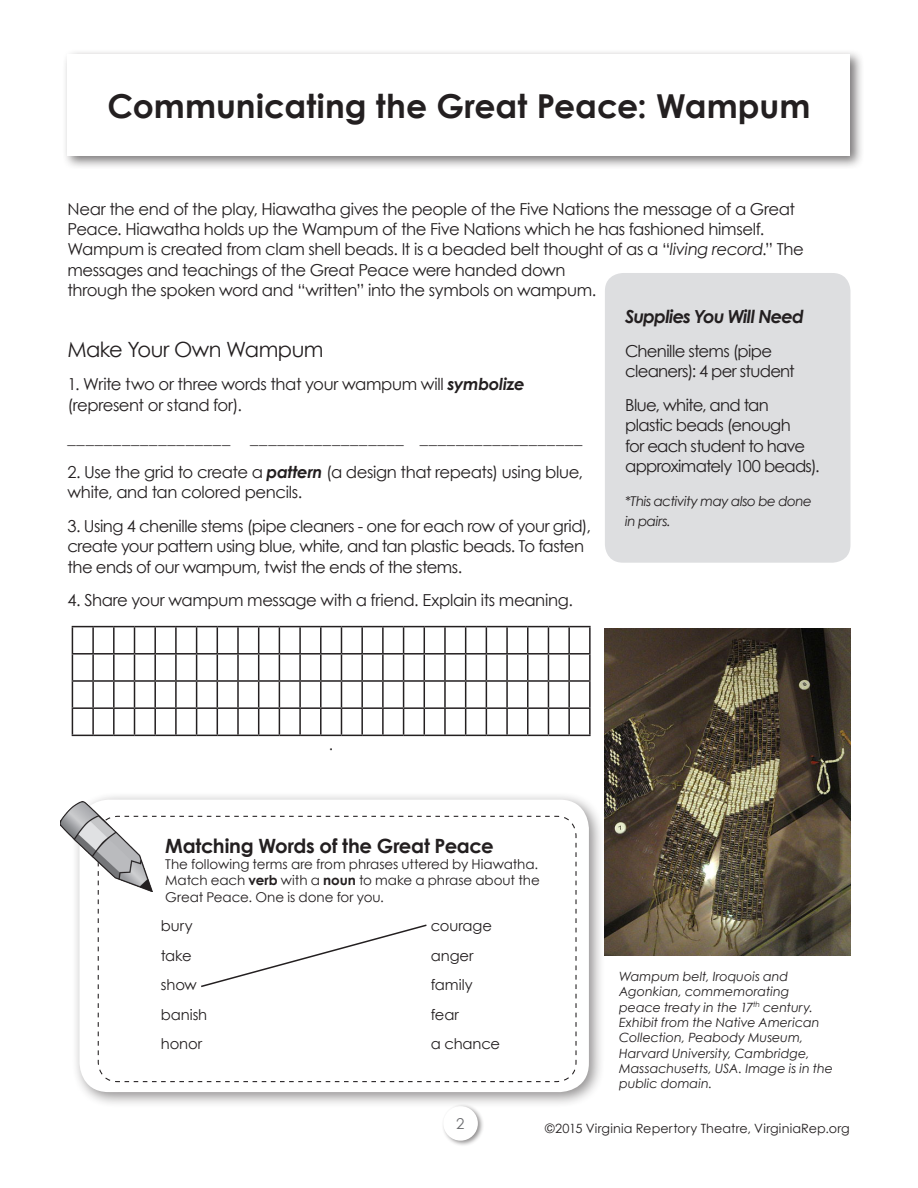
<style>
.page{position:relative;width:918px;height:1188px;background:#fff}
.page>*{position:absolute;margin:0;border:0;box-sizing:border-box;transform-origin:0 0}
.Headline{font:700 33px "Century Gothic";color:#231f20}
.Text__Basic_10_5pt{font:21px "Century Gothic";letter-spacing:-.025em;color:#231f20}
.Text__Basic_10_5pt-2{font:700 19.65px "Century Gothic";letter-spacing:-.015em;color:#231f20}
.Text__Basic_10_5pt-3{font:italic 700 18px "Century Gothic";letter-spacing:-.05em;color:#231f20}
.Text__Basic_10_5pt-4{font:16.5px/20.2px "Century Gothic";letter-spacing:-.025em;color:#231f20}
.Text__Basic_10_5pt-5{font:16.5px/20.2px "Century Gothic";letter-spacing:-.045em;color:#231f20}
.Text__Basic_10_5pt-6{font:15.75px "Century Gothic";color:#231f20}
.t1{font:15px "Century Gothic";color:#6c6d70}
.Text__Basic_10_5pt-7{font:14.7px "Century Gothic";letter-spacing:-.005em;color:#231f20}
.Text__Basic_10_5pt-8{font:13.5px/16.2px "Century Gothic";letter-spacing:-.005em;color:#231f20;text-align:justify}
.Text__Basic_10_5pt-9{font:italic 13.5px/20.2px "Century Gothic";letter-spacing:-.03em;color:#231f20}
.Text__Basic_13_5pt{font:italic 12.75px/15.3px "Century Gothic";letter-spacing:-.005em;color:#231f20}
.t2{font:12.75px "Century Gothic";letter-spacing:.01em;color:#231f20}
.s1{font-style:italic}
.s2{font-weight:700;font-style:italic}
.s3{font-weight:700}
</style>
<div class="page">
<div style="left:441px;top:1104px;width:43px;height:43px;background:#231f20;opacity:.5"></div>
<div style="left:443px;top:1106px;width:35px;height:35px;background:#fff;border-radius:50%"></div>
<div style="left:62px;top:48px;width:803px;height:121px;background:#231f20;opacity:.6"></div>
<div style="left:68px;top:54px;width:782px;height:102px;background:#fff"></div>
<svg style="left:72px;top:626px;width:519px;height:110px"></svg>
<div style="left:71px;top:792px;width:534px;height:317px;background:#231f20;opacity:.5"></div>
<div style="left:80px;top:800px;width:509px;height:292px;background:#fff;border-radius:29px"></div>
<svg style="left:97px;top:815px;width:480px;height:268px"></svg>
<img style="left:61px;top:802px;width:92px;height:89px">
<img style="left:605px;top:628px;width:245px;height:328px">
<svg style="left:199px;top:923px;width:229px;height:65px"></svg>
<div style="left:605px;top:273px;width:245px;height:290px;background:#dddee0;border-radius:18px"></div>
<p class="Headline" style="left:108px;top:81px;width:704px">Communicating the Great Peace: Wampum</p>
<p class="Text__Basic_10_5pt-4" style="left:68px;top:199px;width:738px">Near the end of the play, Hiawatha gives the people of the Five Nations the message of a Great Peace. Hiawatha holds up the Wampum of the Five Nations which he has fashioned himself.<br>Wampum is created from clam shell beads. It is a beaded belt thought of as a “<span class="s1">living record</span>.” The messages and teachings of the Great Peace were handed down<br>through the spoken word and “written” into the symbols on wampum.</p>
<p class="Text__Basic_10_5pt" style="left:68px;top:334px;width:258px">Make Your Own Wampum</p>
<p class="Text__Basic_10_5pt-4" style="left:68px;top:374px;width:459px">1. Write two or three words that your wampum will <span class="s2">symbolize </span>(represent or stand for).</p>
<p class="Text__Basic_10_5pt-4" style="left:68px;top:428px;width:517px">__________________ _________________ __________________</p>
<p class="Text__Basic_10_5pt-4" style="left:68px;top:462px;width:517px">2. Use the grid to create a <span class="s2">pattern</span> (a design that repeats) using blue, white, and tan colored pencils.</p>
<p class="Text__Basic_10_5pt-4" style="left:68px;top:516px;width:525px">3. Using 4 chenille stems (pipe cleaners - one for each row of your grid), create your pattern using blue, white, and tan plastic beads. To fasten the ends of our wampum, twist the ends of the stems.</p>
<p class="Text__Basic_10_5pt-4" style="left:68px;top:590px;width:507px">4. Share your wampum message with a friend. Explain its meaning.</p>
<p class="Text__Basic_10_5pt-3" style="left:625px;top:303px;width:180px">Supplies You Will Need</p>
<p class="Text__Basic_10_5pt-4" style="left:625px;top:341px;width:171px">Chenille stems (pipe cleaners): 4 per student</p>
<p class="Text__Basic_10_5pt-5" style="left:625px;top:395px;width:196px">Blue, white, and tan plastic beads (enough<br>for each student to have approximately 100 beads).</p>
<p class="Text__Basic_10_5pt-9" style="left:625px;top:490px;width:188px">*This activity may also be done in pairs.</p>
<p class="Text__Basic_10_5pt-6" style="left:329px;top:734px;width:6px">.</p>
<p class="Text__Basic_10_5pt-2" style="left:165px;top:831px;width:330px">Matching Words of the Great Peace</p>
<p class="Text__Basic_10_5pt-8" style="left:165px;top:856px;width:376px">The following terms are from phrases uttered by Hiawatha.<br>Match each <span class="s3">verb</span> with a <span class="s3">noun</span> to make a phrase about the Great Peace. One is done for you.</p>
<p class="Text__Basic_10_5pt-7" style="left:161px;top:916px;width:33px">bury</p>
<p class="Text__Basic_10_5pt-7" style="left:431px;top:916px;width:63px">courage</p>
<p class="Text__Basic_10_5pt-7" style="left:161px;top:945px;width:32px">take</p>
<p class="Text__Basic_10_5pt-7" style="left:431px;top:945px;width:44px">anger</p>
<p class="Text__Basic_10_5pt-7" style="left:161px;top:975px;width:38px">show</p>
<p class="Text__Basic_10_5pt-7" style="left:431px;top:975px;width:43px">family</p>
<p class="Text__Basic_10_5pt-7" style="left:161px;top:1004px;width:48px">banish</p>
<p class="Text__Basic_10_5pt-7" style="left:431px;top:1004px;width:30px">fear</p>
<p class="Text__Basic_10_5pt-7" style="left:161px;top:1034px;width:43px">honor</p>
<p class="Text__Basic_10_5pt-7" style="left:431px;top:1034px;width:71px">a chance</p>
<p class="Text__Basic_13_5pt" style="left:619px;top:969px;width:215px">Wampum belt, Iroquois and<br>Agonkian, commemorating peace treaty in the 17<sup>th</sup> century.<br>Exhibit from the Native American<br>Collection, Peabody Museum,<br>Harvard University, Cambridge,<br>Massachusetts, USA. Image is in the public domain.</p>
<p class="t1" style="left:456px;top:1113px;width:10px">2</p>
<p class="t2" style="left:545px;top:1119px;width:306px">©2015 Virginia Repertory Theatre, VirginiaRep.org</p>
</div>
